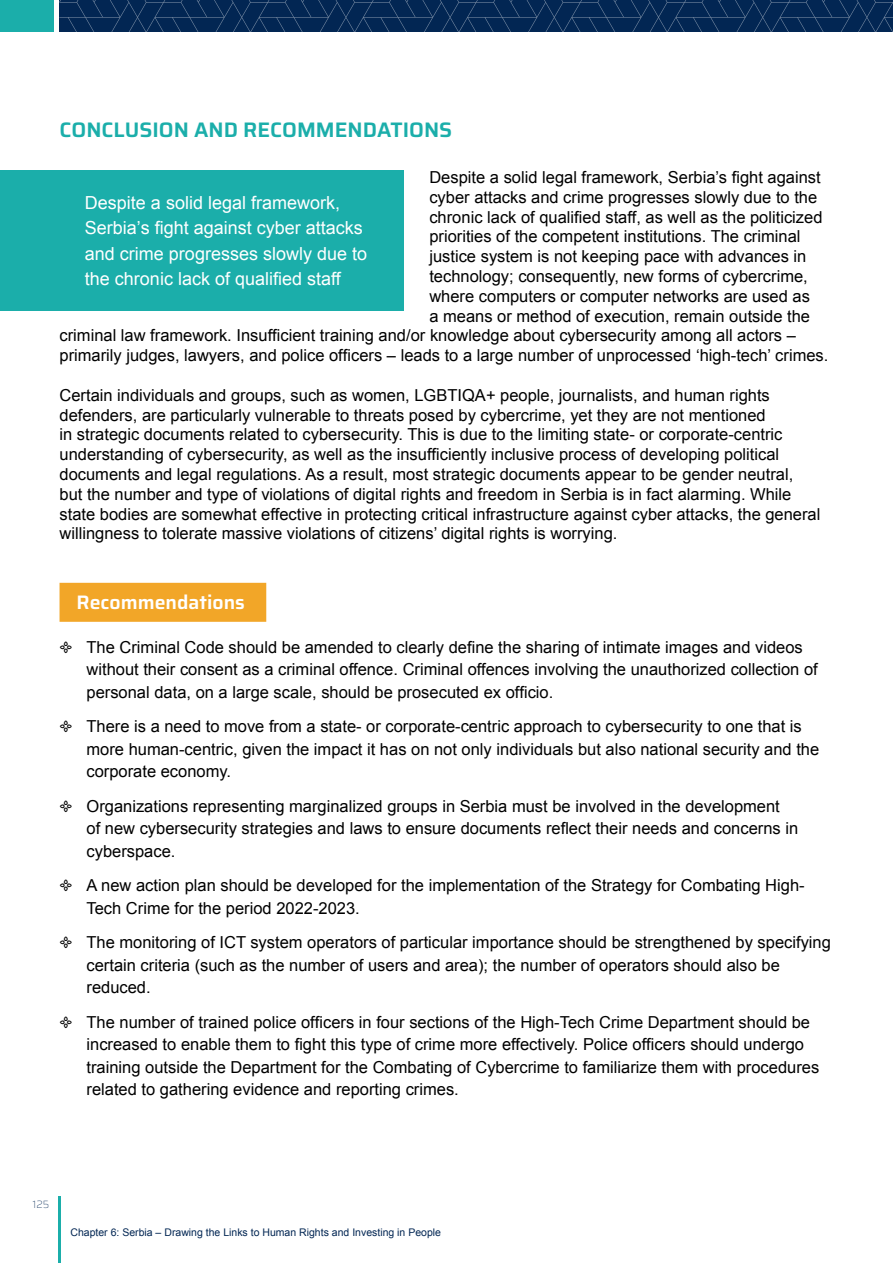
<style>
.page{position:relative;width:893px;height:1263px;background:#fff}
.page>*{position:absolute;margin:0;border:0;box-sizing:border-box;transform-origin:0 0}
.t1{font:600 21px "Saira";color:#1baeaa}
.t2{font:600 19.5px "Saira";color:#fff}
.t3{font:18px/25.5px "Arial";color:#fff}
.t4{font:16.5px/22.5px "Arial";color:#000}
.t5{font:10.5px "Arial";color:#022653}
.t6{font:100 10.5px "Saira";color:#022653}
</style>
<div class="page">
<svg style="left:59px;top:0;width:834px;height:32px;background:#092c57"></svg>
<div style="left:0;top:0;width:54px;height:32px;background:#1baeaa"></div>
<hr style="left:59px;top:1196px;width:2px;height:67px;background:#1baeaa">
<div style="left:60px;top:583px;width:206px;height:39px;background:#f2a628"></div>
<div style="left:0;top:170px;width:404px;height:141px;background:#1baeaa"></div>
<p class="t1" style="left:60px;top:112px;width:394px">CONCLUSION AND RECOMMENDATIONS</p>
<p class="t4" style="left:429px;top:166px;width:393px">Despite a solid legal framework, Serbia’s fight against</p>
<p class="t4" style="left:429px;top:186px;width:389px">cyber attacks and crime progresses slowly due to the</p>
<p class="t4" style="left:429px;top:206px;width:395px">chronic lack of qualified staff, as well as the politicized</p>
<p class="t4" style="left:429px;top:226px;width:373px">priorities of the competent institutions. The criminal</p>
<p class="t4" style="left:429px;top:245px;width:378px">justice system is not keeping pace with advances in</p>
<p class="t4" style="left:429px;top:265px;width:380px">technology; consequently, new forms of cybercrime,</p>
<p class="t4" style="left:429px;top:285px;width:382px">where computers or computer networks are used as</p>
<p class="t4" style="left:429px;top:305px;width:382px">a means or method of execution, remain outside the</p>
<p class="t4" style="left:60px;top:325px;width:738px">criminal law framework. Insufficient training and/or knowledge about cybersecurity among all actors –</p>
<p class="t4" style="left:60px;top:344px;width:770px">primarily judges, lawyers, and police officers – leads to a large number of unprocessed ‘high-tech’ crimes.</p>
<p class="t4" style="left:60px;top:385px;width:762px;line-height:19.8px">Certain individuals and groups, such as women, LGBTIQA+ people, journalists, and human rights defenders, are particularly vulnerable to threats posed by cybercrime, yet they are not mentioned<br>in strategic documents related to cybersecurity. This is due to the limiting state- or corporate-centric understanding of cybersecurity, as well as the insufficiently inclusive process of developing political documents and legal regulations. As a result, most strategic documents appear to be gender neutral,<br>but the number and type of violations of digital rights and freedom in Serbia is in fact alarming. While state bodies are somewhat effective in protecting critical infrastructure against cyber attacks, the general willingness to tolerate massive violations of citizens’ digital rights is worrying.</p>
<p class="t3" style="left:85px;top:190px;width:284px">Despite a solid legal framework, Serbia’s fight against cyber attacks and crime progresses slowly due to the chronic lack of qualified staff</p>
<p class="t2" style="left:77px;top:586px;width:170px">Recommendations</p>
<p class="t4" style="left:87px;top:636px;width:733px">The Criminal Code should be amended to clearly define the sharing of intimate images and videos without their consent as a criminal offence. Criminal offences involving the unauthorized collection of personal data, on a large scale, should be prosecuted ex officio.</p>
<p class="t4" style="left:87px;top:715px;width:734px">There is a need to move from a state- or corporate-centric approach to cybersecurity to one that is more human-centric, given the impact it has on not only individuals but also national security and the corporate economy.</p>
<p class="t4" style="left:87px;top:795px;width:713px">Organizations representing marginalized groups in Serbia must be involved in the development<br>of new cybersecurity strategies and laws to ensure documents reflect their needs and concerns in cyberspace.</p>
<p class="t4" style="left:87px;top:874px;width:720px">A new action plan should be developed for the implementation of the Strategy for Combating High-<br>Tech Crime for the period 2022-2023.</p>
<p class="t4" style="left:87px;top:931px;width:746px">The monitoring of ICT system operators of particular importance should be strengthened by specifying certain criteria (such as the number of users and area); the number of operators should also be reduced.</p>
<p class="t4" style="left:87px;top:1011px;width:734px">The number of trained police officers in four sections of the High-Tech Crime Department should be increased to enable them to fight this type of crime more effectively. Police officers should undergo training outside the Department for the Combating of Cybercrime to familiarize them with procedures related to gathering evidence and reporting crimes.</p>
<p class="t6" style="left:33px;top:1196px;width:18px">125</p>
<p class="t5" style="left:70px;top:1225px;width:372px">Chapter 6: Serbia – Drawing the Links to Human Rights and Investing in People</p>
</div>
